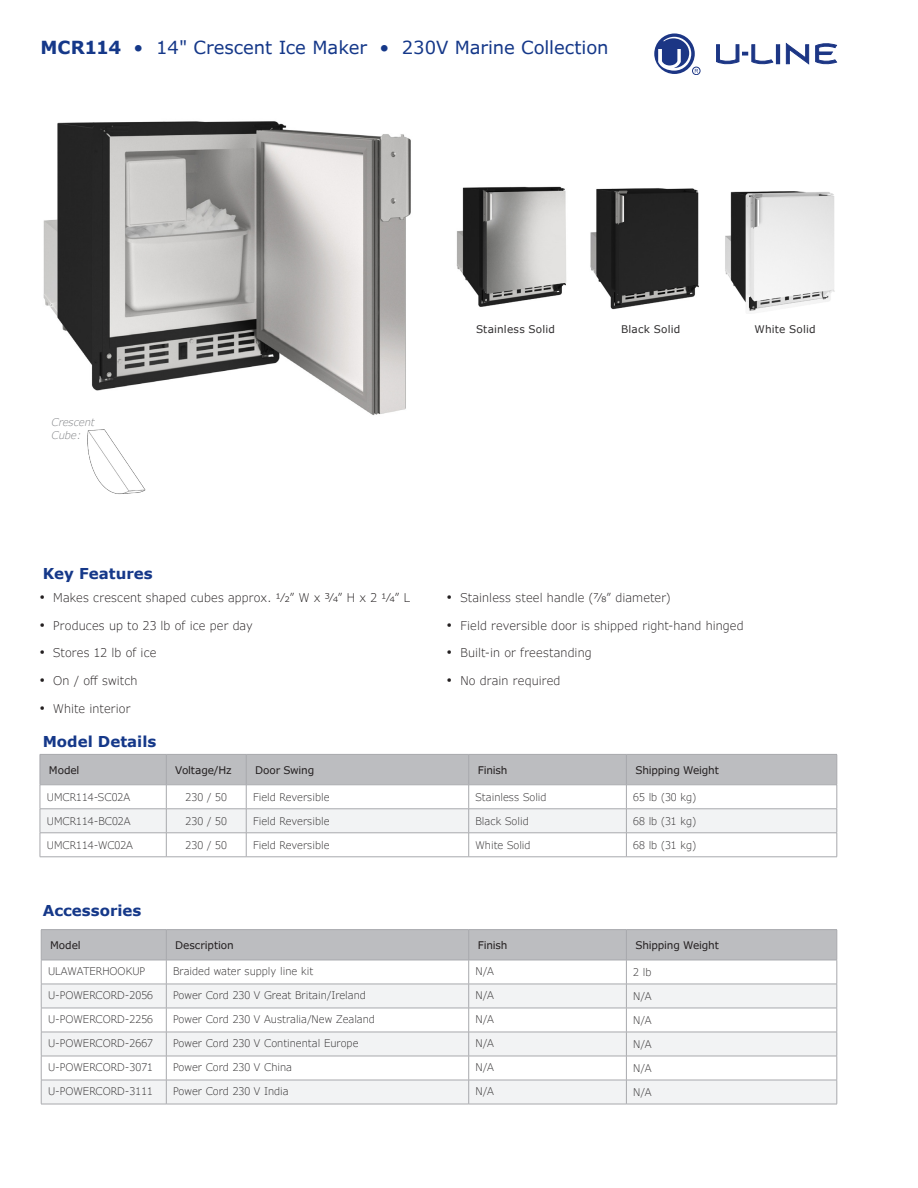
<style>
.page{position:relative;width:918px;height:1188px;background:#fff}
.page>*{position:absolute;margin:0;border:0;box-sizing:border-box;transform-origin:0 0}
.t1{font:18px "Verdana Pro";color:#153889}
.t2{font:700 15px "Verdana";color:#153889}
.t3{font:300 12px "Verdana Pro";letter-spacing:.01em;color:#231f20}
.t4{font:300 10.5px "Verdana Pro";color:#312f30}
.t5{font:10.5px "Verdana Pro";letter-spacing:-.015em;color:#231f20}
.t6{font:10.5px "Verdana Pro";letter-spacing:.015em;color:#312f30}
.t7{font:italic 300 10.5px "Verdana Pro";color:#808285}
.s1{font-weight:700}
.s2{font-family:"Gill Sans";font-weight:400;font-size:14.25px}
</style>
<div class="page">
<div style="left:776px;top:45px;width:4px;height:19px;border:1px solid #1c3685"></div>
<svg style="left:786px;top:43px;width:23px;height:21px"></svg>
<svg style="left:816px;top:43px;width:21px;height:21px"></svg>
<svg style="left:716px;top:45px;width:57px;height:20px"></svg>
<svg style="left:654px;top:33px;width:44px;height:41px"></svg>
<div style="left:692px;top:67px;width:8px;height:8px;border:1px solid #1c3685;border-radius:50%"></div>
<img style="left:43px;top:121px;width:368px;height:295px">
<img style="left:590px;top:188px;width:109px;height:122px">
<img style="left:725px;top:191px;width:110px;height:120px">
<img style="left:456px;top:186px;width:111px;height:121px">
<img style="left:87px;top:429px;width:59px;height:65px">
<hr style="left:41px;top:929px;width:125px;height:1px;background:#a8a9ad">
<hr style="left:166px;top:929px;width:303px;height:1px;background:#a8a9ad">
<hr style="left:469px;top:929px;width:157px;height:1px;background:#a8a9ad">
<hr style="left:626px;top:929px;width:211px;height:1px;background:#a8a9ad">
<hr style="left:41px;top:1104px;width:125px;height:1px;background:#a8a9ad">
<hr style="left:469px;top:1104px;width:157px;height:1px;background:#a8a9ad">
<hr style="left:626px;top:1104px;width:211px;height:1px;background:#a8a9ad">
<svg style="left:41px;top:930px;width:797px;height:174px"></svg>
<hr style="left:166px;top:1104px;width:303px;height:1px;background:#a8a9ad">
<svg style="left:40px;top:754px;width:798px;height:103px"></svg>
<hr style="left:246px;top:857px;width:223px;height:1px;background:#a8a9ad">
<hr style="left:469px;top:857px;width:157px;height:1px;background:#a8a9ad">
<hr style="left:626px;top:857px;width:211px;height:1px;background:#a8a9ad">
<hr style="left:166px;top:785px;width:80px;height:1px;background:#a8a9ad">
<hr style="left:166px;top:809px;width:80px;height:1px;background:#a8a9ad">
<hr style="left:166px;top:833px;width:80px;height:1px;background:#a8a9ad">
<hr style="left:40px;top:857px;width:126px;height:1px;background:#a8a9ad">
<hr style="left:166px;top:857px;width:80px;height:1px;background:#a8a9ad">
<p class="t1" style="left:40px;top:36px;width:570px"><span class="s1">MCR114</span> • 14" Crescent Ice Maker • 230V Marine Collection</p>
<p class="t7" style="left:51px;top:416px;width:45px">Crescent</p>
<p class="t7" style="left:51px;top:428px;width:31px">Cube:</p>
<p class="t6" style="left:476px;top:322px;width:81px">Stainless Solid</p>
<p class="t6" style="left:621px;top:322px;width:61px">Black Solid</p>
<p class="t6" style="left:755px;top:322px;width:63px">White Solid</p>
<p class="t2" style="left:43px;top:564px;width:111px">Key Features</p>
<p class="t3" style="left:40px;top:590px;width:372px"><span class="s2">•</span> Makes crescent shaped cubes approx. 1/2” W x 3/4” H x 2 1/4” L</p>
<p class="t3" style="left:40px;top:618px;width:215px"><span class="s2">•</span> Produces up to 23 lb of ice per day</p>
<p class="t3" style="left:40px;top:645px;width:118px"><span class="s2">•</span> Stores 12 lb of ice</p>
<p class="t3" style="left:40px;top:673px;width:99px"><span class="s2">•</span> On / off switch</p>
<p class="t3" style="left:40px;top:701px;width:92px"><span class="s2">•</span> White interior</p>
<p class="t2" style="left:43px;top:732px;width:115px">Model Details</p>
<p class="t3" style="left:447px;top:590px;width:225px"><span class="s2">•</span> Stainless steel handle (7/8” diameter)</p>
<p class="t3" style="left:447px;top:618px;width:298px"><span class="s2">•</span> Field reversible door is shipped right-hand hinged</p>
<p class="t3" style="left:447px;top:645px;width:146px"><span class="s2">•</span> Built-in or freestanding</p>
<p class="t3" style="left:447px;top:673px;width:115px"><span class="s2">•</span> No drain required</p>
<p class="t5" style="left:49px;top:763px;width:32px">Model</p>
<p class="t5" style="left:175px;top:763px;width:58px">Voltage/Hz</p>
<p class="t5" style="left:255px;top:763px;width:61px">Door Swing</p>
<p class="t5" style="left:478px;top:763px;width:31px">Finish</p>
<p class="t5" style="left:635px;top:763px;width:85px">Shipping Weight</p>
<p class="t4" style="left:47px;top:790px;width:85px">UMCR114-SC02A</p>
<p class="t4" style="left:186px;top:790px;width:43px">230 / 50</p>
<p class="t4" style="left:253px;top:790px;width:78px">Field Reversible</p>
<p class="t4" style="left:476px;top:790px;width:73px">Stainless Solid</p>
<p class="t4" style="left:633px;top:790px;width:64px">65 lb (30 kg)</p>
<p class="t4" style="left:47px;top:814px;width:85px">UMCR114-BC02A</p>
<p class="t4" style="left:186px;top:814px;width:43px">230 / 50</p>
<p class="t4" style="left:253px;top:814px;width:78px">Field Reversible</p>
<p class="t4" style="left:476px;top:814px;width:55px">Black Solid</p>
<p class="t4" style="left:633px;top:814px;width:64px">68 lb (31 kg)</p>
<p class="t4" style="left:47px;top:838px;width:88px">UMCR114-WC02A</p>
<p class="t4" style="left:186px;top:838px;width:43px">230 / 50</p>
<p class="t4" style="left:253px;top:838px;width:78px">Field Reversible</p>
<p class="t4" style="left:476px;top:838px;width:57px">White Solid</p>
<p class="t4" style="left:633px;top:838px;width:64px">68 lb (31 kg)</p>
<p class="t2" style="left:43px;top:901px;width:100px">Accessories</p>
<p class="t5" style="left:50px;top:938px;width:32px">Model</p>
<p class="t5" style="left:175px;top:938px;width:60px">Description</p>
<p class="t5" style="left:478px;top:938px;width:31px">Finish</p>
<p class="t5" style="left:635px;top:938px;width:85px">Shipping Weight</p>
<p class="t4" style="left:48px;top:964px;width:99px">ULAWATERHOOKUP</p>
<p class="t4" style="left:173px;top:964px;width:142px">Braided water supply line kit</p>
<p class="t4" style="left:476px;top:964px;width:20px">N/A</p>
<p class="t4" style="left:633px;top:965px;width:20px">2 lb</p>
<p class="t4" style="left:48px;top:988px;width:106px">U-POWERCORD-2056</p>
<p class="t4" style="left:173px;top:988px;width:194px">Power Cord 230 V Great Britain/Ireland</p>
<p class="t4" style="left:476px;top:988px;width:20px">N/A</p>
<p class="t4" style="left:633px;top:989px;width:20px">N/A</p>
<p class="t4" style="left:48px;top:1012px;width:106px">U-POWERCORD-2256</p>
<p class="t4" style="left:173px;top:1012px;width:203px">Power Cord 230 V Australia/New Zealand</p>
<p class="t4" style="left:476px;top:1012px;width:20px">N/A</p>
<p class="t4" style="left:633px;top:1013px;width:20px">N/A</p>
<p class="t4" style="left:48px;top:1036px;width:106px">U-POWERCORD-2667</p>
<p class="t4" style="left:173px;top:1036px;width:187px">Power Cord 230 V Continental Europe</p>
<p class="t4" style="left:476px;top:1036px;width:20px">N/A</p>
<p class="t4" style="left:633px;top:1037px;width:20px">N/A</p>
<p class="t4" style="left:48px;top:1060px;width:106px">U-POWERCORD-3071</p>
<p class="t4" style="left:173px;top:1060px;width:120px">Power Cord 230 V China</p>
<p class="t4" style="left:476px;top:1060px;width:20px">N/A</p>
<p class="t4" style="left:633px;top:1062px;width:20px">N/A</p>
<p class="t4" style="left:48px;top:1084px;width:106px">U-POWERCORD-3111</p>
<p class="t4" style="left:173px;top:1084px;width:117px">Power Cord 230 V India</p>
<p class="t4" style="left:476px;top:1084px;width:20px">N/A</p>
<p class="t4" style="left:633px;top:1086px;width:20px">N/A</p>
</div>
